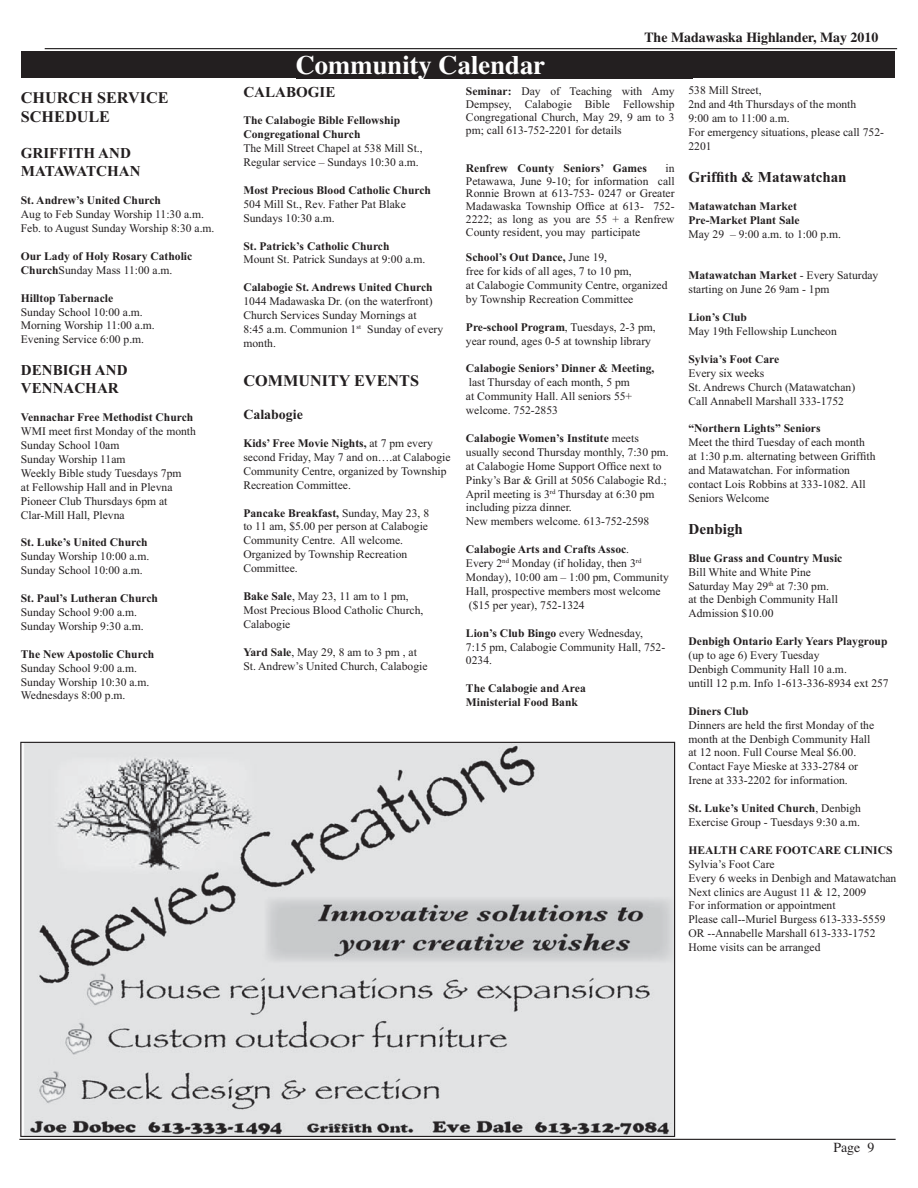
<style>
.page{position:relative;width:918px;height:1188px;background:#fff}
.page>*{position:absolute;margin:0;border:0;box-sizing:border-box;transform-origin:0 0}
.t1{font:700 26.7px "Times";color:#fff}
.t2{font:700 16.2px/19.5px "Times New Roman";color:#231f20}
.t3{font:700 15px/18.1px "Times New Roman";color:#231f20}
.t4{font:700 13.95px "Times";color:#231f20}
.t5{font:700 13.95px "Times New Roman";color:#231f20}
.t6{font:13.95px "Times";color:#231f20}
.t7{font:11.55px/14px "Times New Roman";color:#231f20}
.t8{font:700 11.55px/14px "Times New Roman";color:#231f20}
.s1{font-weight:400}
.s2{font-weight:700}
</style>
<div class="page">
<hr style="left:19px;top:1139px;width:877px;height:1px;background:#231f20">
<hr style="left:45px;top:48px;width:852px;height:1px;background:#231f20">
<div style="left:21px;top:52px;width:874px;height:26px;background:#231f20"></div>
<img style="left:24px;top:744px;width:649px;height:391px">
<h2 class="t2" style="left:21px;top:89px;width:149px">CHURCH SERVICE<br>SCHEDULE</h2>
<p class="t3" style="left:21px;top:146px;width:121px">GRIFFITH AND<br>MATAWATCHAN</p>
<p class="t8" style="left:21px;top:195px;width:142px">St. Andrew’s United Church</p>
<p class="t7" style="left:21px;top:208px;width:195px">Aug to Feb Sunday Worship 11:30 a.m.<br>Feb. to August Sunday Worship 8:30 a.m.</p>
<p class="t8" style="left:21px;top:250px;width:173px">Our Lady of Holy Rosary Catholic<br>Church<span class="s1">Sunday Mass 11:00 a.m.</span></p>
<p class="t8" style="left:21px;top:292px;width:94px">Hilltop Tabernacle</p>
<p class="t7" style="left:21px;top:306px;width:135px">Sunday School 10:00 a.m.<br>Morning Worship 11:00 a.m.<br>Evening Service 6:00 p.m.</p>
<p class="t3" style="left:21px;top:363px;width:108px">DENBIGH AND<br>VENNACHAR</p>
<p class="t8" style="left:21px;top:412px;width:174px">Vennachar Free Methodist Church</p>
<p class="t7" style="left:21px;top:425px;width:177px">WMI meet first Monday of the month<br>Sunday School 10am<br>Sunday Worship 11am<br>Weekly Bible study Tuesdays 7pm<br>at Fellowship Hall and in Plevna<br>Pioneer Club Thursdays 6pm at<br>Clar-Mill Hall, Plevna</p>
<p class="t8" style="left:21px;top:537px;width:128px">St. Luke’s United Church</p>
<p class="t7" style="left:21px;top:551px;width:130px">Sunday Worship 10:00 a.m.<br>Sunday School 10:00 a.m.</p>
<p class="t8" style="left:21px;top:593px;width:139px">St. Paul’s Lutheran Church</p>
<p class="t7" style="left:21px;top:606px;width:124px">Sunday School 9:00 a.m.<br>Sunday Worship 9:30 a.m.</p>
<p class="t8" style="left:21px;top:648px;width:135px">The New Apostolic Church</p>
<p class="t7" style="left:21px;top:662px;width:130px">Sunday School 9:00 a.m.<br>Sunday Worship 10:30 a.m.<br>Wednesdays 8:00 p.m.</p>
<h1 class="t1" style="left:296px;top:55px;width:251px">Community Calendar</h1>
<p class="t4" style="left:644px;top:33px;width:236px">The Madawaska Highlander, May 2010</p>
<p class="t3" style="left:243px;top:84px;width:94px">CALABOGIE</p>
<p class="t8" style="left:243px;top:115px;width:158px">The Calabogie Bible Fellowship<br>Congregational Church</p>
<p class="t7" style="left:243px;top:142px;width:181px">The Mill Street Chapel at 538 Mill St.,<br>Regular service – Sundays 10:30 a.m.</p>
<p class="t8" style="left:243px;top:184px;width:189px">Most Precious Blood Catholic Church</p>
<p class="t7" style="left:243px;top:198px;width:164px">504 Mill St., Rev. Father Pat Blake<br>Sundays 10:30 a.m.</p>
<p class="t8" style="left:243px;top:240px;width:148px">St. Patrick’s Catholic Church</p>
<p class="t7" style="left:243px;top:254px;width:183px">Mount St. Patrick Sundays at 9:00 a.m.</p>
<p class="t8" style="left:243px;top:282px;width:191px">Calabogie St. Andrews United Church</p>
<p class="t7" style="left:243px;top:295px;width:191px">1044 Madawaska Dr. (on the waterfront)<br>Church Services Sunday Mornings at<br>8:45 a.m. Communion 1<sup>st</sup></p>
<p class="t7" style="left:367px;top:323px;width:77px">Sunday of every</p>
<p class="t7" style="left:243px;top:337px;width:34px">month.</p>
<h2 class="t2" style="left:243px;top:372px;width:177px">COMMUNITY EVENTS</h2>
<p class="t5" style="left:243px;top:410px;width:61px">Calabogie</p>
<p class="t7" style="left:243px;top:437px;width:209px"><span class="s2">Kids’ Free Movie Nights,</span> at 7 pm every second Friday, May 7 and on….at Calabogie Community Centre, organized by Township Recreation Committee.</p>
<p class="t7" style="left:243px;top:507px;width:187px"><span class="s2">Pancake Breakfast,</span> Sunday, May 23, 8 to 11 am, $5.00 per person at Calabogie<br>Community Centre. All welcome.<br>Organized by Township Recreation<br>Committee.</p>
<p class="t7" style="left:243px;top:590px;width:181px"><span class="s2">Bake Sale</span>, May 23, 11 am to 1 pm,<br>Most Precious Blood Catholic Church,<br>Calabogie</p>
<p class="t7" style="left:243px;top:646px;width:186px"><span class="s2">Yard Sale</span>, May 29, 8 am to 3 pm , at<br>St. Andrew’s United Church, Calabogie</p>
<p class="t7" style="left:466px;top:86px;width:210px;line-height:12.8px;text-align:justify"><span class="s2">Seminar:</span> Day of Teaching with Amy Dempsey, Calabogie Bible Fellowship Congregational Church, May 29, 9 am to 3 pm; call 613-752-2201 for details</p>
<p class="t8" style="left:466px;top:162px;width:182px">Renfrew County Seniors’ Games</p>
<p class="t7" style="left:466px;top:163px;width:210px;line-height:12.8px;text-align:justify;text-indent:200px">in Petawawa, June 9-10; for information call Ronnie Brown at 613-753- 0247 or Greater Madawaska Township Office at 613- 752- 2222; as long as you are 55 + a Renfrew County resident, you may participate</p>
<p class="t7" style="left:466px;top:251px;width:203px"><span class="s2">School’s Out Dance,</span> June 19,<br>free for kids of all ages, 7 to 10 pm,<br>at Calabogie Community Centre, organized by Township Recreation Committee</p>
<p class="t7" style="left:466px;top:321px;width:191px"><span class="s2">Pre-school Program</span>, Tuesdays, 2-3 pm, year round, ages 0-5 at township library</p>
<p class="t8" style="left:466px;top:363px;width:190px">Calabogie Seniors’ Dinner &amp; Meeting,</p>
<p class="t7" style="left:466px;top:377px;width:168px">last Thursday of each month, 5 pm at Community Hall. All seniors 55+ welcome. 752-2853</p>
<p class="t7" style="left:466px;top:432px;width:204px"><span class="s2">Calabogie Women’s Institute</span> meets usually second Thursday monthly, 7:30 pm. at Calabogie Home Support Office next to Pinky’s Bar &amp; Grill at 5056 Calabogie Rd.; April meeting is 3<sup>rd</sup> Thursday at 6:30 pm including pizza dinner.<br>New members welcome. 613-752-2598</p>
<p class="t7" style="left:466px;top:543px;width:204px"><span class="s2">Calabogie Arts and Crafts Assoc</span>.<br>Every 2<sup>nd</sup> Monday (if holiday, then 3<sup>rd </sup>Monday), 10:00 am – 1:00 pm, Community Hall, prospective members most welcome ($15 per year), 752-1324</p>
<p class="t7" style="left:466px;top:627px;width:201px"><span class="s2">Lion’s Club Bingo</span> every Wednesday,<br>7:15 pm, Calabogie Community Hall, 752-<br>0234.</p>
<p class="t8" style="left:466px;top:683px;width:121px">The Calabogie and Area<br>Ministerial Food Bank</p>
<p class="t7" style="left:689px;top:85px;width:197px">538 Mill Street,<br>2nd and 4th Thursdays of the month<br>9:00 am to 11:00 a.m.<br>For emergency situations, please call 752-<br>2201</p>
<p class="t3" style="left:689px;top:170px;width:160px">Griffith &amp; Matawatchan</p>
<p class="t8" style="left:689px;top:200px;width:113px">Matawatchan Market<br>Pre-Market Plant Sale</p>
<p class="t7" style="left:689px;top:228px;width:154px">May 29 – 9:00 a.m. to 1:00 p.m.</p>
<p class="t7" style="left:689px;top:270px;width:191px"><span class="s2">Matawatchan Market</span> - Every Saturday starting on June 26 9am - 1pm</p>
<p class="t8" style="left:689px;top:312px;width:60px">Lion’s Club</p>
<p class="t7" style="left:689px;top:325px;width:150px">May 19th Fellowship Luncheon</p>
<p class="t8" style="left:689px;top:353px;width:92px">Sylvia’s Foot Care</p>
<p class="t7" style="left:689px;top:367px;width:168px">Every six weeks<br>St. Andrews Church (Matawatchan)<br>Call Annabell Marshall 333-1752</p>
<p class="t8" style="left:689px;top:423px;width:134px">“Northern Lights” Seniors</p>
<p class="t7" style="left:689px;top:437px;width:189px">Meet the third Tuesday of each month at 1:30 p.m. alternating between Griffith and Matawatchan. For information contact Lois Robbins at 333-1082. All Seniors Welcome</p>
<p class="t3" style="left:689px;top:521px;width:56px">Denbigh</p>
<p class="t8" style="left:689px;top:552px;width:155px">Blue Grass and Country Music</p>
<p class="t7" style="left:689px;top:566px;width:151px">Bill White and White Pine<br>Saturday May 29<sup>th</sup> at 7:30 pm. at the Denbigh Community Hall<br>Admission $10.00</p>
<p class="t8" style="left:689px;top:636px;width:200px">Denbigh Ontario Early Years Playgroup</p>
<p class="t7" style="left:689px;top:649px;width:202px">(up to age 6) Every Tuesday<br>Denbigh Community Hall 10 a.m.<br>untill 12 p.m. Info 1-613-336-8934 ext 257</p>
<p class="t8" style="left:689px;top:705px;width:62px">Diners Club</p>
<p class="t7" style="left:689px;top:719px;width:187px">Dinners are held the first Monday of the month at the Denbigh Community Hall at 12 noon. Full Course Meal $6.00.<br>Contact Faye Mieske at 333-2784 or Irene at 333-2202 for information.</p>
<p class="t7" style="left:689px;top:802px;width:174px"><span class="s2">St. Luke’s United Church</span>, Denbigh<br>Exercise Group - Tuesdays 9:30 a.m.</p>
<p class="t8" style="left:689px;top:844px;width:206px">HEALTH CARE FOOTCARE CLINICS</p>
<p class="t7" style="left:689px;top:858px;width:209px">Sylvia’s Foot Care<br>Every 6 weeks in Denbigh and Matawatchan Next clinics are August 11 &amp; 12, 2009<br>For information or appointment<br>Please call--Muriel Burgess 613-333-5559<br>OR --Annabelle Marshall 613-333-1752<br>Home visits can be arranged</p>
<p class="t6" style="left:833px;top:1142px;width:42px">Page 9</p>
</div>
